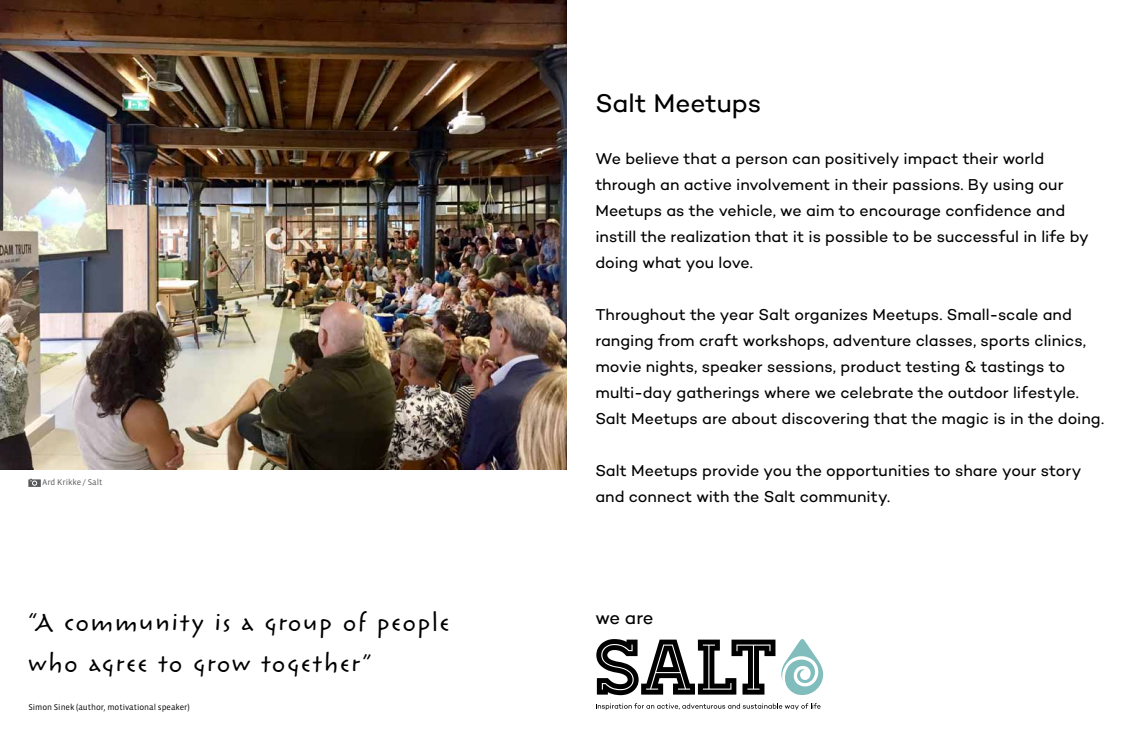
<style>
.page{position:relative;width:1134px;height:752px;background:#fff}
.page>*{position:absolute;margin:0;border:0;box-sizing:border-box;transform-origin:0 0}
.t1{font:31px/41px "Reliq MM Os F 410 450";letter-spacing:.07em;color:#000}
.t2{font:26px "Campton";color:#000}
.t3{font:18.5px "Campton";color:#000}
.t4{font:16px/26px "Campton";color:#000}
.t5{font:8.5px "Vista Sans";color:#000}
.t6{font:8.5px "Vista Sans";color:#58595b}
</style>
<div class="page">
<svg style="left:781px;top:639px;width:42px;height:55px"></svg>
<svg style="left:596px;top:639px;width:179px;height:55px"></svg>
<svg style="left:596px;top:703px;width:224px;height:6px"></svg>
<img style="left:0;top:0;width:567px;height:469px">
<svg style="left:28px;top:478px;width:13px;height:8px"></svg>
<p class="t6" style="left:43px;top:478px;width:61px">Ard Krikke / Salt</p>
<h1 class="t1" style="left:28px;top:602px;width:422px">“A community is a group of people who agree to grow together”</h1>
<p class="t5" style="left:28px;top:702px;width:163px">Simon Sinek (author, motivational speaker)</p>
<h2 class="t2" style="left:595px;top:86px;width:167px">Salt Meetups</h2>
<p class="t4" style="left:595px;top:145px;width:495px">We believe that a person can positively impact their world through an active involvement in their passions. By using our Meetups as the vehicle, we aim to encourage confidence and instill the realization that it is possible to be successful in life by doing what you love.</p>
<p class="t4" style="left:595px;top:301px;width:510px">Throughout the year Salt organizes Meetups. Small-scale and ranging from craft workshops, adventure classes, sports clinics, movie nights, speaker sessions, product testing &amp; tastings to multi-day gatherings where we celebrate the outdoor lifestyle.<br>Salt Meetups are about discovering that the magic is in the doing.</p>
<p class="t4" style="left:595px;top:457px;width:488px">Salt Meetups provide you the opportunities to share your story and connect with the Salt community.</p>
<p class="t3" style="left:595px;top:605px;width:60px">we are</p>
</div>
